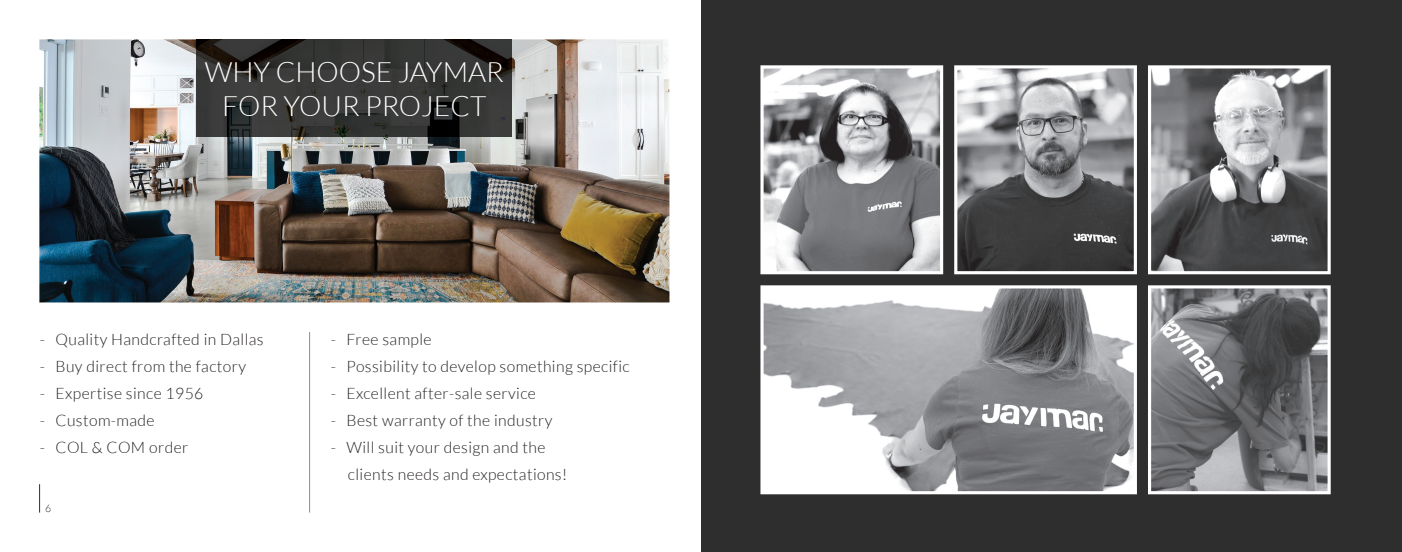
<style>
.page{position:relative;width:1402px;height:552px;background:#fff}
.page>*{position:absolute;margin:0;border:0;box-sizing:border-box;transform-origin:0 0}
.t1{font:300 28px/33.6px "Lato";color:#fff;text-align:center}
.t2{font:300 15.75px/27.1px "Lato";letter-spacing:.025em;color:#231f20}
.t3{font:300 10.5px "Lato";color:#2d2e2d}
</style>
<div class="page">
<img style="left:39px;top:39px;width:630px;height:263px">
<div style="left:701px;top:0;width:701px;height:551px;background:#2d2e2d"></div>
<img style="left:764px;top:69px;width:175px;height:201px">
<div style="left:760px;top:65px;width:183px;height:209px;border:3px solid #fff"></div>
<img style="left:958px;top:69px;width:175px;height:201px">
<div style="left:954px;top:65px;width:183px;height:209px;border:3px solid #fff"></div>
<img style="left:1152px;top:69px;width:174px;height:201px">
<div style="left:1148px;top:65px;width:182px;height:209px;border:3px solid #fff"></div>
<img style="left:764px;top:289px;width:369px;height:201px">
<div style="left:760px;top:285px;width:377px;height:209px;border:3px solid #fff"></div>
<img style="left:1152px;top:289px;width:174px;height:201px">
<div style="left:1148px;top:285px;width:182px;height:209px;border:3px solid #fff"></div>
<hr style="left:309px;top:332px;width:1px;height:180px;background:#9d8c6e">
<img style="left:197px;top:39px;width:315px;height:97px">
<svg style="left:39px;top:484px;width:1px;height:28px"></svg>
<h1 class="t1" style="left:205px;top:55px;width:301px">WHY CHOOSE JAYMAR<br>FOR YOUR PROJECT</h1>
<p class="t2" style="left:40px;top:325px;width:225px">- Quality Handcrafted in Dallas</p>
<p class="t2" style="left:40px;top:352px;width:208px">- Buy direct from the factory</p>
<p class="t2" style="left:40px;top:379px;width:165px">- Expertise since 1956</p>
<p class="t2" style="left:40px;top:406px;width:116px">- Custom-made</p>
<p class="t2" style="left:40px;top:434px;width:150px">- COL &amp; COM order</p>
<p class="t3" style="left:45px;top:502px;width:8px">6</p>
<p class="t2" style="left:331px;top:325px;width:102px">- Free sample</p>
<p class="t2" style="left:331px;top:352px;width:300px">- Possibility to develop something specific</p>
<p class="t2" style="left:331px;top:379px;width:207px">- Excellent after-sale service</p>
<p class="t2" style="left:331px;top:406px;width:223px">- Best warranty of the industry</p>
<p class="t2" style="left:348px;top:434px;width:221px;text-indent:-17px">- Will suit your design and the clients needs and expectations!</p>
</div>
